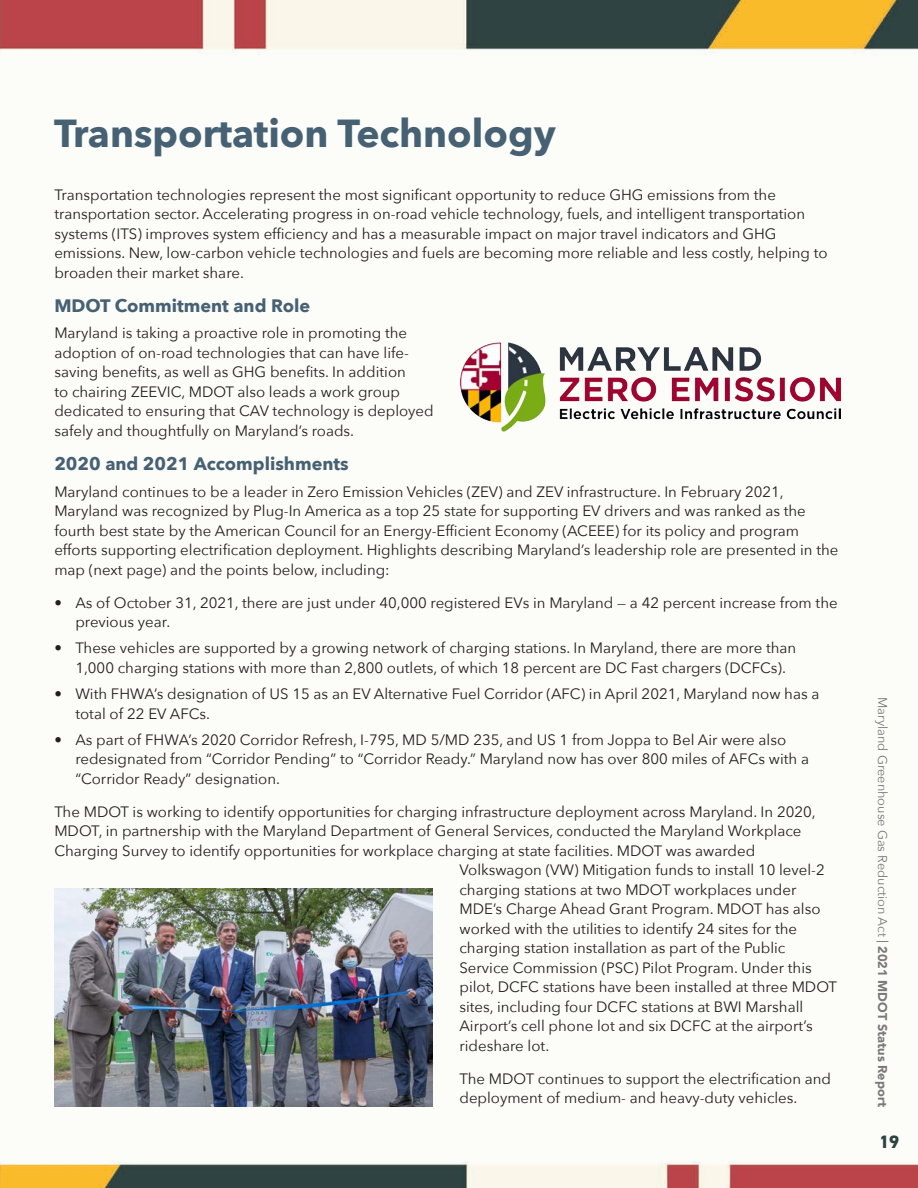
<style>
.page{position:relative;width:918px;height:1188px;background:#fff}
.page>*{position:absolute;margin:0;border:0;box-sizing:border-box;transform-origin:0 0}
.t1{font:700 39px "Avenir Next";color:#476174}
.t2{font:700 18px "Avenir Next";color:#476174}
.t3{font:800 18px "DIN2014";color:#2c4342}
.t4{font:15px/19.5px "Avenir Next";color:#231f20}
.t5{font:12.75px "Avenir Next";color:#7b787a}
.s1{font-family:"DIN2014"}
.s2{font-family:"Avenir";font-weight:900}
</style>
<div class="page">
<img style="left:0;top:0;width:918px;height:1188px">
<img style="left:460px;top:342px;width:380px;height:90px">
<img style="left:54px;top:888px;width:378px;height:219px">
<p class="t1" style="left:54px;top:100px;width:504px">Transportation Technology</p>
<p class="t4" style="left:54px;top:184px;width:775px">Transportation technologies represent the most significant opportunity to reduce GHG emissions from the transportation sector. Accelerating progress in on-road vehicle technology, fuels, and intelligent transportation systems (ITS) improves system efficiency and has a measurable impact on major travel indicators and GHG emissions. New, low-carbon vehicle technologies and fuels are becoming more reliable and less costly, helping to broaden their market share.</p>
<p class="t2" style="left:54px;top:290px;width:257px">MDOT Commitment and Role</p>
<p class="t4" style="left:54px;top:323px;width:381px">Maryland is taking a proactive role in promoting the adoption of on-road technologies that can have life&shy;saving benefits, as well as GHG benefits. In addition<br>to chairing ZEEVIC, MDOT also leads a work group dedicated to ensuring that CAV technology is deployed safely and thoughtfully on Maryland’s roads.</p>
<p class="t2" style="left:54px;top:449px;width:296px">2020 and 2021 Accomplishments</p>
<p class="t4" style="left:54px;top:481px;width:786px">Maryland continues to be a leader in Zero Emission Vehicles (ZEV) and ZEV infrastructure. In February 2021, Maryland was recognized by Plug-In America as a top 25 state for supporting EV drivers and was ranked as the fourth best state by the American Council for an Energy-Efficient Economy (ACEEE) for its policy and program efforts supporting electrification deployment. Highlights describing Maryland’s leadership role are presented in the map (next page) and the points below, including:</p>
<p class="t4" style="left:75px;top:592px;width:764px;text-indent:-21px">• As of October 31, 2021, there are just under 40,000 registered EVs in Maryland — a 42 percent increase from the previous year.</p>
<p class="t4" style="left:75px;top:638px;width:722px;text-indent:-21px">• These vehicles are supported by a growing network of charging stations. In Maryland, there are more than<br>1,000 charging stations with more than 2,800 outlets, of which 18 percent are DC Fast chargers (DCFCs).</p>
<p class="t4" style="left:75px;top:684px;width:746px;text-indent:-21px">• With FHWA’s designation of US 15 as an EV Alternative Fuel Corridor (AFC) in April 2021, Maryland now has a total of 22 EV AFCs.</p>
<p class="t4" style="left:75px;top:729px;width:735px;text-indent:-21px">• As part of FHWA’s 2020 Corridor Refresh, I-795, MD 5/MD 235, and US 1 from Joppa to Bel Air were also redesignated from “Corridor Pending” to “Corridor Ready.” Maryland now has over 800 miles of AFCs with a “Corridor Ready” designation.</p>
<p class="t4" style="left:54px;top:801px;width:763px">The MDOT is working to identify opportunities for charging infrastructure deployment across Maryland. In 2020,</p>
<p class="t4" style="left:54px;top:821px;width:749px">MDOT, in partnership with the Maryland Department of General Services, conducted the Maryland Workplace</p>
<p class="t4" style="left:54px;top:840px;width:702px">Charging Survey to identify opportunities for workplace charging at state facilities. MDOT was awarded</p>
<p class="t4" style="left:459px;top:860px;width:367px">Volkswagon (VW) Mitigation funds to install 10 level-2</p>
<p class="t4" style="left:459px;top:879px;width:338px">charging stations at two MDOT workplaces under</p>
<p class="t4" style="left:459px;top:899px;width:363px">MDE’s Charge Ahead Grant Program. MDOT has also</p>
<p class="t4" style="left:459px;top:918px;width:339px">worked with the utilities to identify 24 sites for the</p>
<p class="t4" style="left:459px;top:938px;width:327px">charging station installation as part of the Public</p>
<p class="t4" style="left:459px;top:957px;width:354px">Service Commission (PSC) Pilot Program. Under this</p>
<p class="t4" style="left:459px;top:977px;width:379px">pilot, DCFC stations have been installed at three MDOT</p>
<p class="t4" style="left:459px;top:996px;width:345px">sites, including four DCFC stations at BWI Marshall</p>
<p class="t4" style="left:459px;top:1016px;width:355px">Airport’s cell phone lot and six DCFC at the airport’s</p>
<p class="t4" style="left:459px;top:1035px;width:91px">rideshare lot.</p>
<p class="t4" style="left:459px;top:1068px;width:373px">The MDOT continues to support the electrification and deployment of medium- and heavy-duty vehicles.</p>
<p class="t5" style="left:893px;top:697px;width:412px;rotate:90deg">Maryland Greenhouse Gas Reduction Act <span class="s1">|</span> <span class="s2">2021 MDOT Status Report</span></p>
<p class="t3" style="left:879px;top:1130px;width:22px">19</p>
</div>
